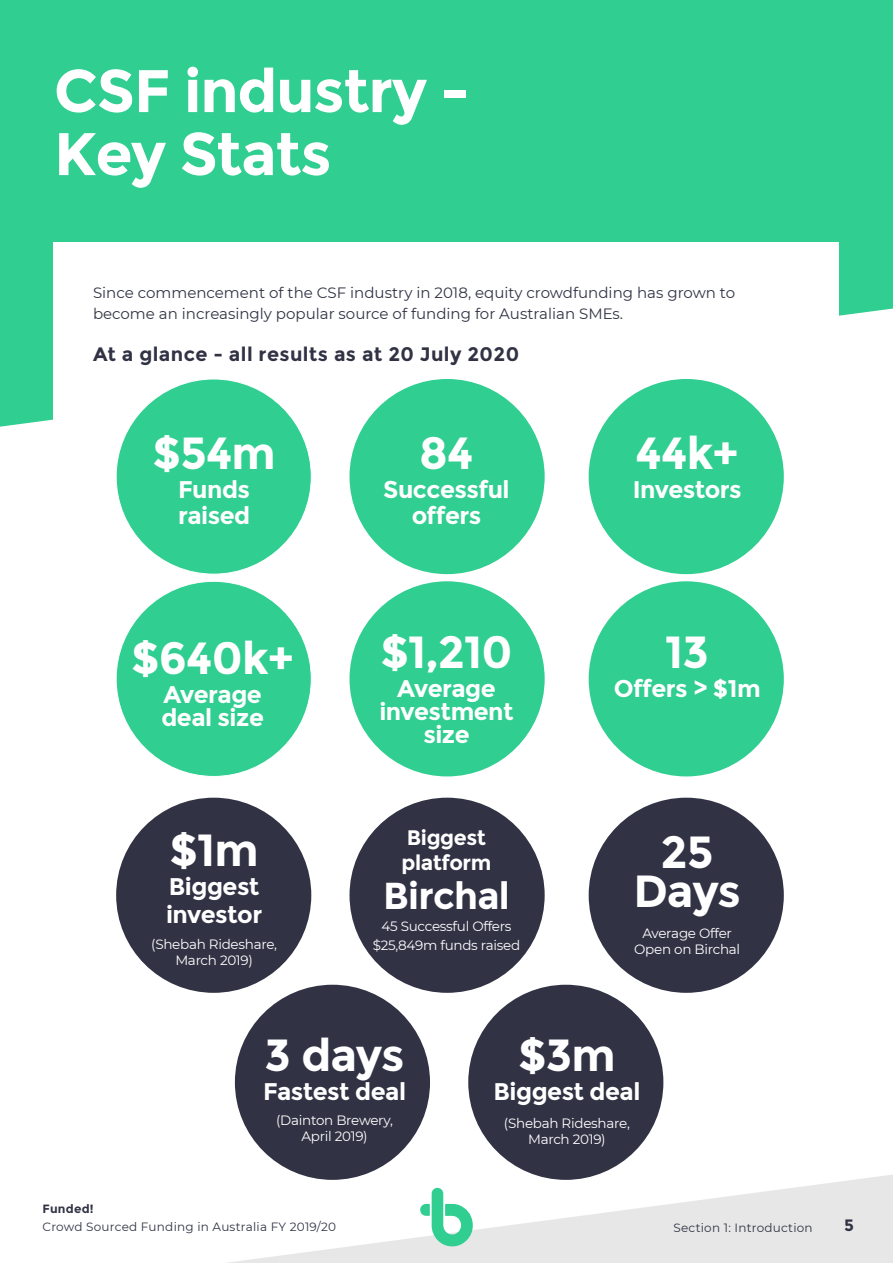
<style>
.page{position:relative;width:893px;height:1263px;background:#fff}
.page>*{position:absolute;margin:0;border:0;box-sizing:border-box;transform-origin:0 0}
.t1{font:700 60px/63px "Montserrat";letter-spacing:-.02em;color:#fff}
.t2{font:700 45px/39px "Montserrat";letter-spacing:-.02em;color:#fff;text-align:center}
.t3{font:700 37.5px "Montserrat";letter-spacing:-.02em;color:#fff}
.t4{font:700 24.15px/23px "Montserrat";letter-spacing:-.02em;color:#fff}
.t5{font:700 21px/25.2px "Montserrat";letter-spacing:-.02em;color:#fff}
.t6{font:700 19.5px "Montserrat";letter-spacing:.02em;color:#313345}
.t7{font:700 16.5px "Montserrat";color:#313345}
.t8{font:15px/21px "Montserrat";color:#313345}
.t9{font:13.5px/16.2px "Montserrat";letter-spacing:-.02em;color:#fff;text-align:center}
.t10{font:12px "Montserrat";letter-spacing:.02em;color:#313345}
.t11{font:700 12px "Montserrat";letter-spacing:.02em;color:#313345}
</style>
<div class="page">
<div style="left:0;top:0;width:893px;height:427px;background:#30ce91"></div>
<svg style="left:227px;top:1174px;width:666px;height:89px;fill:#e7e7e7"></svg>
<svg style="left:420px;top:1188px;width:54px;height:60px"></svg>
<div style="left:54px;top:242px;width:785px;height:362px;background:#fff"></div>
<div style="left:116px;top:379px;width:195px;height:195px;background:#30ce91;border-radius:50%"></div>
<div style="left:116px;top:581px;width:195px;height:195px;background:#30ce91;border-radius:50%"></div>
<div style="left:116px;top:798px;width:195px;height:195px;background:#313345;border-radius:50%"></div>
<div style="left:235px;top:985px;width:195px;height:195px;background:#313345;border-radius:50%"></div>
<div style="left:349px;top:379px;width:196px;height:195px;background:#30ce91;border-radius:50%"></div>
<div style="left:349px;top:581px;width:196px;height:195px;background:#30ce91;border-radius:50%"></div>
<div style="left:349px;top:798px;width:196px;height:195px;background:#313345;border-radius:50%"></div>
<div style="left:468px;top:985px;width:195px;height:195px;background:#313345;border-radius:50%"></div>
<div style="left:589px;top:379px;width:195px;height:195px;background:#30ce91;border-radius:50%"></div>
<div style="left:589px;top:581px;width:195px;height:195px;background:#30ce91;border-radius:50%"></div>
<div style="left:589px;top:798px;width:195px;height:195px;background:#313345;border-radius:50%"></div>
<h1 class="t1" style="left:54px;top:60px;width:418px">CSF industry -<br>Key Stats</h1>
<p class="t8" style="left:93px;top:282px;width:644px">Since commencement of the CSF industry in 2018, equity crowdfunding has grown to become an increasingly popular source of funding for Australian SMEs.</p>
<h3 class="t6" style="left:93px;top:342px;width:428px">At a glance - all results as at 20 July 2020</h3>
<h2 class="t2" style="left:152px;top:434px;width:125px">$54m</h2>
<h3 class="t4" style="left:178px;top:477px;width:74px;line-height:26px">Funds raised</h3>
<h2 class="t2" style="left:131px;top:639px;width:164px">$640k+</h2>
<h3 class="t4" style="left:161px;top:683px;width:104px">Average deal size</h3>
<h2 class="t2" style="left:170px;top:830px;width:91px">$1m</h2>
<h3 class="t4" style="left:166px;top:871px;width:98px;line-height:29px">Biggest investor</h3>
<p class="t9" style="left:151px;top:935px;width:127px">(Shebah Rideshare,<br>March 2019)</p>
<h2 class="t2" style="left:419px;top:434px;width:56px">84</h2>
<h3 class="t4" style="left:383px;top:477px;width:128px;line-height:26px;text-align:center">Successful offers</h3>
<h2 class="t2" style="left:380px;top:633px;width:133px">$1,210</h2>
<h3 class="t4" style="left:379px;top:677px;width:136px;text-align:center">Average investment size</h3>
<h3 class="t5" style="left:402px;top:825px;width:91px">Biggest platform</h3>
<h3 class="t3" style="left:383px;top:873px;width:128px">Birchal</h3>
<p class="t9" style="left:373px;top:916px;width:149px;line-height:19.2px">45 Successful Offers $25,849m funds raised</p>
<h2 class="t2" style="left:636px;top:434px;width:105px">44k+</h2>
<h3 class="t4" style="left:633px;top:478px;width:110px">Investors</h3>
<h2 class="t2" style="left:665px;top:633px;width:45px">13</h2>
<h3 class="t4" style="left:614px;top:677px;width:148px">Offers &gt; $1m</h3>
<h2 class="t2" style="left:633px;top:833px;width:109px">25<br>Days</h2>
<p class="t9" style="left:634px;top:925px;width:107px">Average Offer<br>Open on Birchal</p>
<h2 class="t2" style="left:265px;top:1036px;width:141px">3 days</h2>
<h3 class="t4" style="left:263px;top:1080px;width:144px">Fastest deal</h3>
<p class="t9" style="left:276px;top:1112px;width:118px">(Dainton Brewery,<br>April 2019)</p>
<h2 class="t2" style="left:518px;top:1036px;width:99px">$3m</h2>
<h3 class="t4" style="left:493px;top:1080px;width:148px">Biggest deal</h3>
<p class="t9" style="left:504px;top:1115px;width:127px">(Shebah Rideshare,<br>March 2019)</p>
<p class="t11" style="left:43px;top:1202px;width:53px">Funded!</p>
<p class="t10" style="left:43px;top:1219px;width:295px">Crowd Sourced Funding in Australia FY 2019/20</p>
<p class="t10" style="left:673px;top:1219px;width:141px">Section 1: Introduction</p>
<p class="t7" style="left:844px;top:1215px;width:11px">5</p>
</div>
